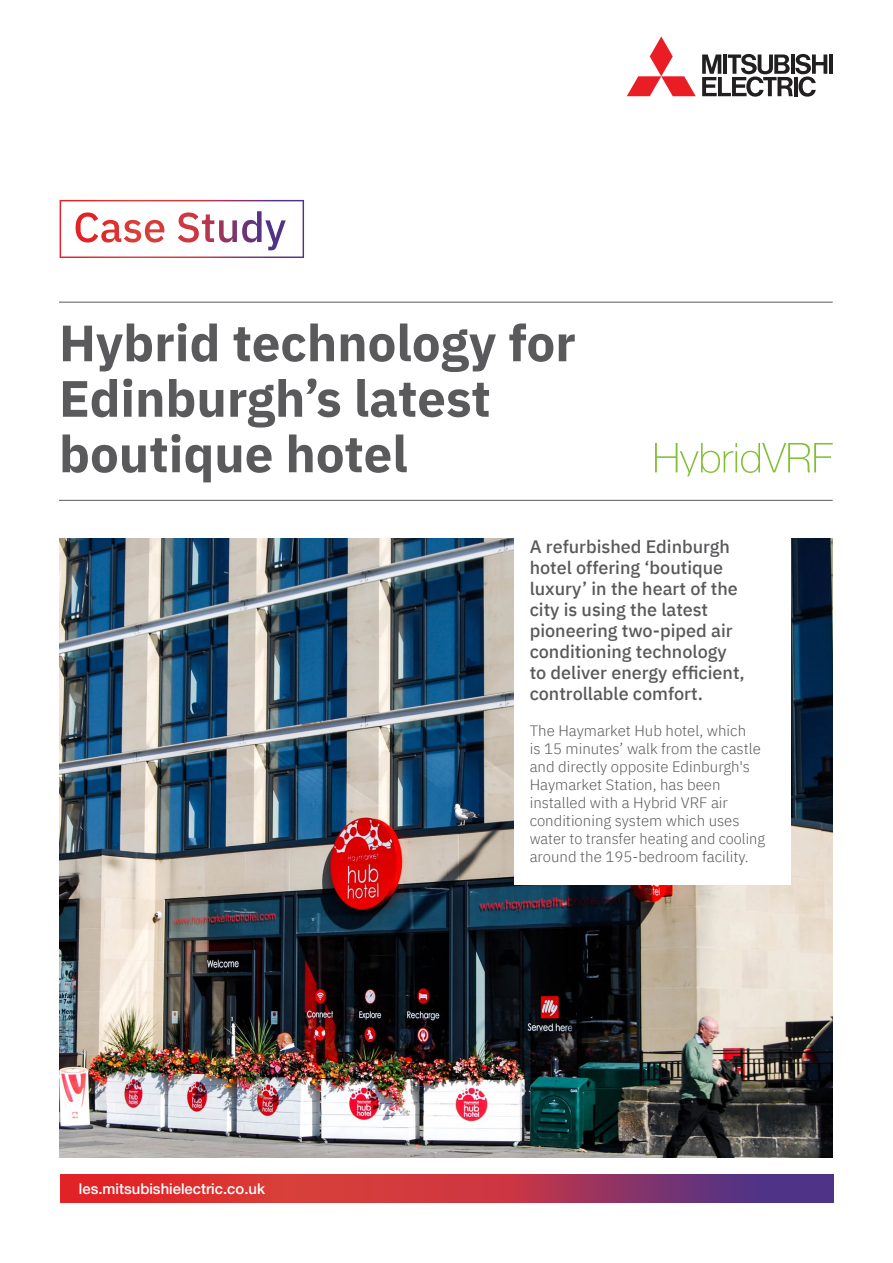
<style>
.page{position:relative;width:893px;height:1263px;background:#fff}
.page>*{position:absolute;margin:0;border:0;box-sizing:border-box;transform-origin:0 0}
.t1{font:700 51px/55.5px "IBM Plex Sans";color:#5a5a5d}
.t2{font:500 18px/21px "IBM Plex Sans";color:#59595c}
.t3{font:300 15px/18px "IBM Plex Sans";color:#59595c}
.t4{font:500 14.85px "Helvetica Neue LT Pro";color:#fff}
</style>
<div class="page">
<svg style="left:60px;top:1174px;width:773px;height:29px;background:#b1334d"></svg>
<img style="left:60px;top:538px;width:773px;height:619px">
<svg style="left:627px;top:37px;width:69px;height:59px"></svg>
<hr style="left:829px;top:55px;width:4px;height:19px;background:#211f1f">
<svg style="left:702px;top:54px;width:125px;height:43px"></svg>
<div style="left:514px;top:532px;width:276px;height:353px;background:#fff"></div>
<svg style="left:60px;top:200px;width:244px;height:58px"></svg>
<hr style="left:59px;top:500px;width:774px;height:1px;background:#5a5a5d">
<hr style="left:59px;top:302px;width:774px;height:1px;background:#5a5a5d">
<svg style="left:655px;top:443px;width:178px;height:33px"></svg>
<h1 class="t1" style="left:59px;top:311px;width:518px">Hybrid technology for<br>Edinburgh’s latest boutique hotel</h1>
<p class="t4" style="left:79px;top:1180px;width:187px">les.mitsubishielectric.co.uk</p>
<p class="t2" style="left:530px;top:534px;width:217px">A refurbished Edinburgh hotel offering ‘boutique luxury’ in the heart of the city is using the latest pioneering two-piped air conditioning technology to deliver energy efficient, controllable comfort.</p>
<p class="t3" style="left:530px;top:720px;width:237px">The Haymarket Hub hotel, which<br>is 15 minutes’ walk from the castle and directly opposite Edinburgh's<br>Haymarket Station, has been installed with a Hybrid VRF air conditioning system which uses water to transfer heating and cooling around the 195-bedroom facility.</p>
</div>
